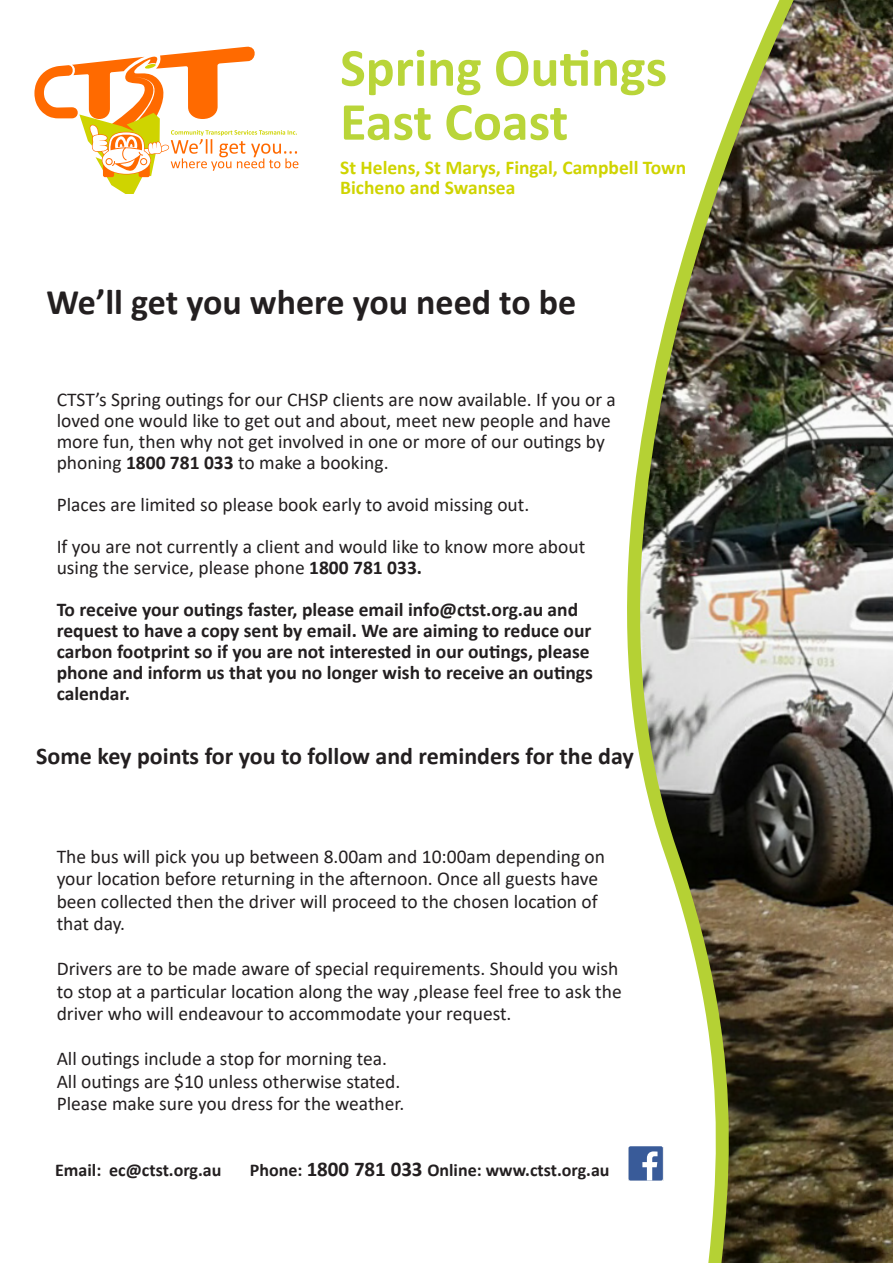
<style>
.page{position:relative;width:893px;height:1263px;background:#fff}
.page>*{position:absolute;margin:0;border:0;box-sizing:border-box;transform-origin:0 0}
.t1{font:700 54px "Calibri";color:#b9d539}
.t2{font:700 36px "Calibri";color:#231f20}
.t3{font:700 24px "Calibri";color:#231f20}
.Paragraph_Style_1{font:19.5px/22.5px "Calibri";color:#231f20}
.Paragraph_Style_1-2{font:700 19.5px/21px "Calibri";color:#231f20}
.t4{font:700 19.5px "Calibri";color:#cfd400}
.t5{font:700 18px "Calibri";color:#231f20}
.s1{font-weight:700}
.s2{font-size:21px}
</style>
<div class="page">
<img style="left:627px;top:0;width:266px;height:1263px">
<svg style="left:628px;top:1147px;width:35px;height:33px"></svg>
<div style="left:629px;top:1147px;width:34px;height:33px;background:#395b99;border-radius:2px"></div>
<svg style="left:642px;top:1151px;width:15px;height:29px"></svg>
<svg style="left:34px;top:46px;width:264px;height:148px"></svg>
<p class="t1" style="left:340px;top:30px;width:329px">Spring Outings</p>
<p class="t1" style="left:340px;top:84px;width:230px">East Coast</p>
<p class="t4" style="left:340px;top:154px;width:348px">St Helens, St Marys, Fingal, Campbell Town</p>
<p class="t4" style="left:340px;top:173px;width:177px">Bicheno and Swansea</p>
<p class="t2" style="left:47px;top:276px;width:531px">We’ll get you where you need to be</p>
<p class="Paragraph_Style_1" style="left:57px;top:388px;width:561px;line-height:21px">CTST’s Spring outings for our CHSP clients are now available. If you or a loved one would like to get out and about, meet new people and have more fun, then why not get involved in one or more of our outings by phoning <span class="s1">1800 781 033</span> to make a booking.</p>
<p class="Paragraph_Style_1" style="left:57px;top:493px;width:474px">Places are limited so please book early to avoid missing out.</p>
<p class="Paragraph_Style_1" style="left:57px;top:535px;width:530px;line-height:21px">If you are not currently a client and would like to know more about using the service, please phone <span class="s1">1800 781 033.</span></p>
<p class="Paragraph_Style_1-2" style="left:57px;top:599px;width:538px">To receive your outings faster, please email info@ctst.org.au and request to have a copy sent by email. We are aiming to reduce our carbon footprint so if you are not interested in our outings, please phone and inform us that you no longer wish to receive an outings calendar.</p>
<p class="t3" style="left:36px;top:739px;width:599px">Some key points for you to follow and reminders for the day</p>
<p class="Paragraph_Style_1" style="left:57px;top:844px;width:550px">The bus will pick you up between 8.00am and 10:00am depending on your location before returning in the afternoon. Once all guests have been collected then the driver will proceed to the chosen location of that day.</p>
<p class="Paragraph_Style_1" style="left:57px;top:957px;width:567px">Drivers are to be made aware of special requirements. Should you wish to stop at a particular location along the way ,please feel free to ask the driver who will endeavour to accommodate your request.</p>
<p class="Paragraph_Style_1" style="left:57px;top:1047px;width:332px">All outings include a stop for morning tea.</p>
<p class="Paragraph_Style_1" style="left:57px;top:1069px;width:349px">All outings are $10 unless otherwise stated.<br>Please make sure you dress for the weather.</p>
<p class="t5" style="left:55px;top:1158px;width:168px">Email: ec@ctst.org.au</p>
<p class="t5" style="left:250px;top:1158px;width:361px">Phone: <span class="s2">1800 781 033</span> Online: www.ctst.org.au</p>
</div>
